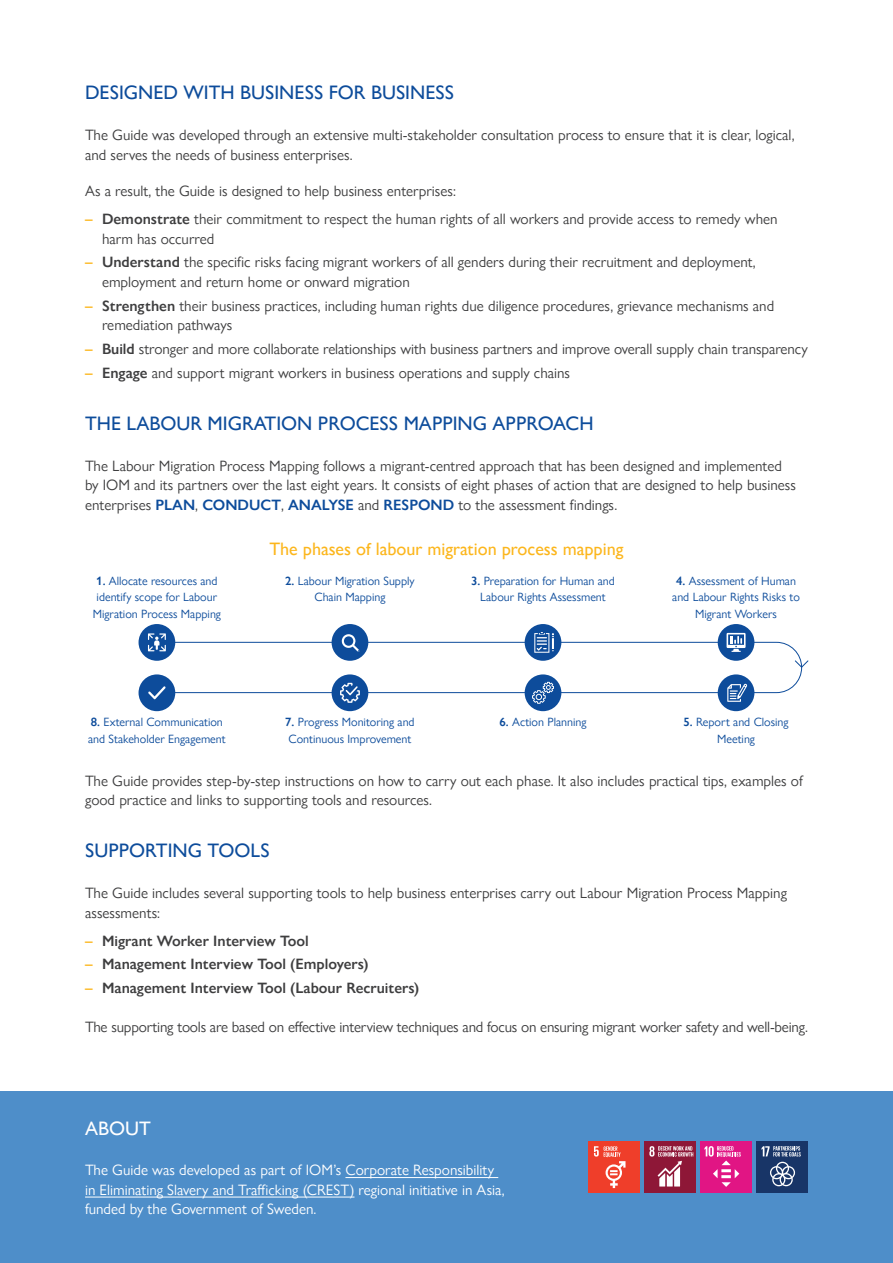
<style>
.page{position:relative;width:893px;height:1263px;background:#fff}
.page>*{position:absolute;margin:0;border:0;box-sizing:border-box;transform-origin:0 0}
.Header_2{font:500 19.5px "Gill Sans Nova";color:#0d4c9b}
.Header_2-2{font:500 19.5px "Gill Sans Nova";color:#fff}
.Infographic_headers{font:500 18px "Gill Sans Nova";color:#fcb61c}
.Body_text{font:15px/19.5px "Gill Sans Nova";color:#3e3e3f}
.Body_text_last{font:15px/19.5px "Gill Sans Nova";color:#3e3e3f}
.Body_text-2{font:15px/19.5px "Gill Sans Nova";color:#fff}
.t1{font:600 15px "Gill Sans Nova";color:#3e3e3f}
.Small_body{font:12px/16.5px "Gill Sans Nova";color:#0d4c9b;text-align:center}
.s1{font-weight:600;color:#fcb61c}
.s2{font-weight:600}
.s3{font-weight:600;color:#0d4c9b}
.s4{color:#fcb61c}
</style>
<div class="page">
<div style="left:0;top:1091px;width:893px;height:172px;background:#4e8ec9"></div>
<div style="left:525px;top:624px;width:36px;height:37px;background:#0d4c9b;border-radius:50%"></div>
<div style="left:139px;top:674px;width:36px;height:37px;background:#0d4c9b;border-radius:50%"></div>
<div style="left:525px;top:674px;width:36px;height:37px;background:#0d4c9b;border-radius:50%"></div>
<div style="left:332px;top:674px;width:36px;height:37px;background:#0d4c9b;border-radius:50%"></div>
<div style="left:332px;top:624px;width:36px;height:37px;background:#0d4c9b;border-radius:50%"></div>
<div style="left:139px;top:624px;width:36px;height:37px;background:#0d4c9b;border-radius:50%"></div>
<div style="left:718px;top:624px;width:36px;height:37px;background:#0d4c9b;border-radius:50%"></div>
<div style="left:718px;top:674px;width:36px;height:37px;background:#0d4c9b;border-radius:50%"></div>
<svg style="left:148px;top:632px;width:660px;height:72px"></svg>
<hr style="left:345px;top:1177px;width:153px;height:1px;background:#fff">
<hr style="left:85px;top:1197px;width:269px;height:1px;background:#fff">
<div style="left:588px;top:1141px;width:52px;height:52px;background:#ef3e2a"></div>
<svg style="left:594px;top:1146px;width:31px;height:42px"></svg>
<div style="left:644px;top:1141px;width:52px;height:52px;background:#8e1737"></div>
<svg style="left:649px;top:1146px;width:44px;height:40px"></svg>
<div style="left:700px;top:1141px;width:52px;height:52px;background:#e11584"></div>
<svg style="left:704px;top:1146px;width:37px;height:41px"></svg>
<div style="left:756px;top:1141px;width:52px;height:52px;background:#183567"></div>
<svg style="left:770px;top:1162px;width:25px;height:24px"></svg>
<svg style="left:761px;top:1146px;width:40px;height:10px"></svg>
<p class="Header_2" style="left:85px;top:81px;width:371px">DESIGNED WITH BUSINESS FOR BUSINESS</p>
<p class="Body_text" style="left:85px;top:125px;width:711px">The Guide was developed through an extensive multi-stakeholder consultation process to ensure that it is clear, logical, and serves the needs of business enterprises.</p>
<p class="Body_text" style="left:85px;top:181px;width:372px">As a result, the Guide is designed to help business enterprises:</p>
<p class="Body_text" style="left:102px;top:209px;width:677px;text-indent:-17px"><span class="s1">–</span> <span class="s2">Demonstrate</span> their commitment to respect the human rights of all workers and provide access to remedy when harm has occurred</p>
<p class="Body_text" style="left:102px;top:252px;width:655px;text-indent:-17px"><span class="s1">–</span> <span class="s2">Understand</span> the specific risks facing migrant workers of all genders during their recruitment and deployment, employment and return home or onward migration</p>
<p class="Body_text" style="left:102px;top:296px;width:674px;text-indent:-17px"><span class="s1">–</span> <span class="s2">Strengthen</span> their business practices, including human rights due diligence procedures, grievance mechanisms and remediation pathways</p>
<p class="Body_text" style="left:85px;top:339px;width:724px"><span class="s1">–</span> <span class="s2">Build</span> stronger and more collaborate relationships with business partners and improve overall supply chain transparency</p>
<p class="Body_text" style="left:85px;top:363px;width:487px"><span class="s1">–</span> <span class="s2">Engage</span> and support migrant workers in business operations and supply chains</p>
<p class="Header_2" style="left:85px;top:411px;width:510px">THE LABOUR MIGRATION PROCESS MAPPING APPROACH</p>
<p class="Body_text" style="left:85px;top:456px;width:712px">The Labour Migration Process Mapping follows a migrant-centred approach that has been designed and implemented by IOM and its partners over the last eight years. It consists of eight phases of action that are designed to help business enterprises <span class="s3">PLAN</span>, <span class="s3">CONDUCT</span>, <span class="s3">ANALYSE</span> and <span class="s3">RESPOND</span> to the assessment findings.</p>
<p class="Small_body" style="left:93px;top:572px;width:130px"><span class="s2">1.</span> Allocate resources and identify scope for Labour<br>Migration Process Mapping</p>
<p class="Small_body" style="left:88px;top:714px;width:139px;text-align:left"><span class="s2">8.</span> External Communication and Stakeholder Engagement</p>
<p class="Infographic_headers" style="left:269px;top:537px;width:355px">The phases of labour migration process mapping</p>
<p class="Small_body" style="left:285px;top:572px;width:131px"><span class="s2">2.</span> Labour Migration Supply<br>Chain Mapping</p>
<p class="Small_body" style="left:285px;top:714px;width:131px;text-align:left"><span class="s2">7.</span> Progress Monitoring and<br>Continuous Improvement</p>
<p class="Small_body" style="left:471px;top:572px;width:145px"><span class="s2">3.</span> Preparation for Human and<br>Labour Rights Assessment</p>
<p class="Small_body" style="left:500px;top:714px;width:88px"><span class="s2">6.</span> Action Planning</p>
<p class="Small_body" style="left:672px;top:572px;width:129px"><span class="s2">4.</span> Assessment of Human and Labour Rights Risks to<br>Migrant Workers</p>
<p class="Small_body" style="left:683px;top:714px;width:107px"><span class="s2">5.</span> Report and Closing<br>Meeting</p>
<p class="Body_text_last" style="left:85px;top:771px;width:719px">The Guide provides step-by-step instructions on how to carry out each phase. It also includes practical tips, examples of good practice and links to supporting tools and resources.</p>
<p class="Header_2" style="left:85px;top:839px;width:186px">SUPPORTING TOOLS</p>
<p class="Body_text" style="left:85px;top:883px;width:703px">The Guide includes several supporting tools to help business enterprises carry out Labour Migration Process Mapping assessments:</p>
<p class="t1" style="left:85px;top:931px;width:225px"><span class="s4">–</span> Migrant Worker Interview Tool</p>
<p class="t1" style="left:85px;top:955px;width:285px"><span class="s4">–</span> Management Interview Tool (Employers)</p>
<p class="t1" style="left:85px;top:979px;width:336px"><span class="s4">–</span> Management Interview Tool (Labour Recruiters)</p>
<p class="Body_text_last" style="left:85px;top:1017px;width:724px">The supporting tools are based on effective interview techniques and focus on ensuring migrant worker safety and well-being.</p>
<p class="Header_2-2" style="left:85px;top:1116px;width:67px">ABOUT</p>
<p class="Body_text-2" style="left:85px;top:1160px;width:421px">The Guide was developed as part of IOM’s Corporate Responsibility in Eliminating Slavery and Trafficking (CREST) regional initiative in Asia, funded by the Government of Sweden.</p>
</div>
